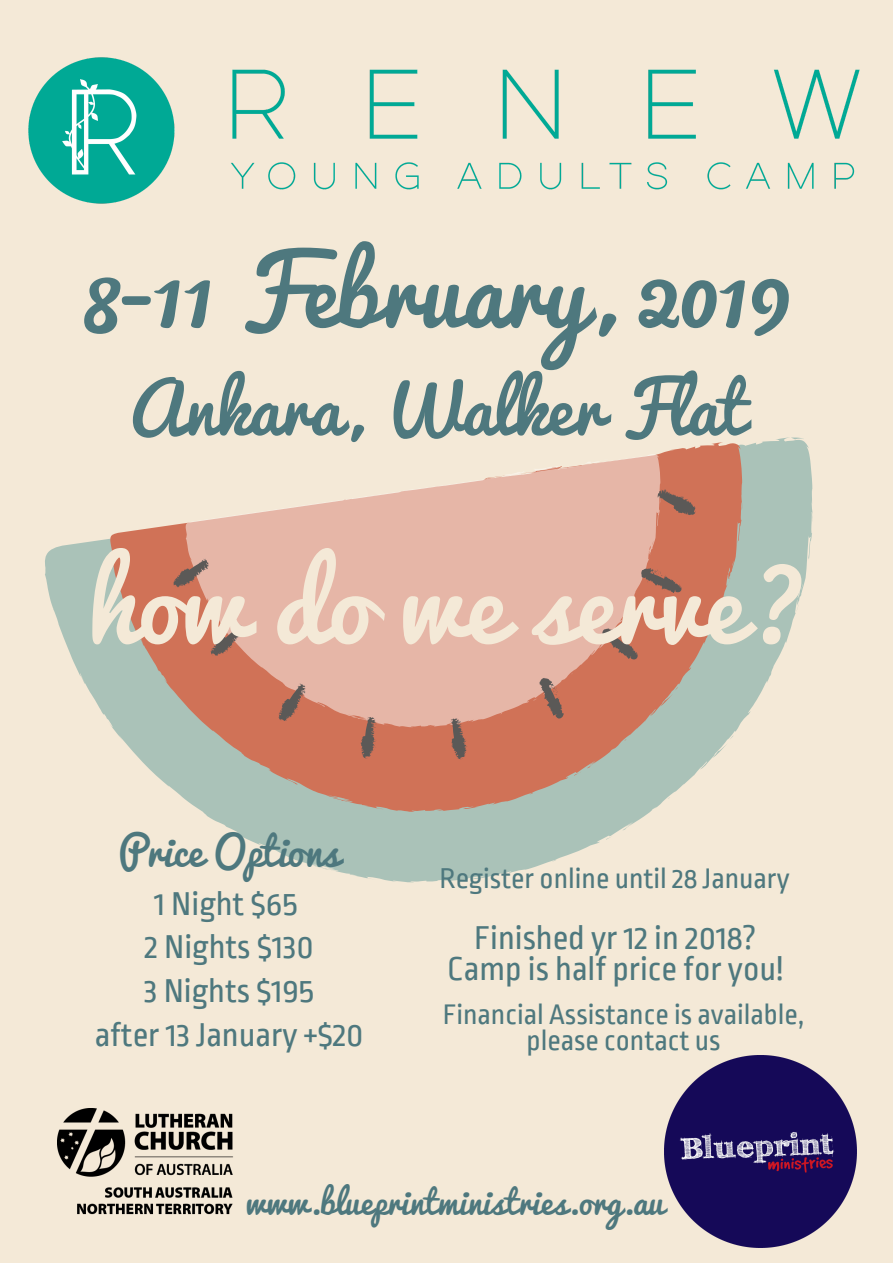
<style>
.page{position:relative;width:893px;height:1263px;background:#f4e9d7}
.page>*{position:absolute;margin:0;border:0;box-sizing:border-box;transform-origin:0 0}
.t1{font:102.82px "Pacifico";color:#f4e9d7}
.t2{font:92.7px "Pacifico";color:#4e787e}
.t3{font:69.53px "Pacifico";color:#4e787e}
.t4{font:39.75px "Pacifico";color:#4e787e}
.t5{font:34.72px/43.9px "Ropa Sans";color:#4e787e;text-align:center}
.t6{font:33.08px "Pacifico";color:#4e787e}
.t7{font:29.78px/25.9px "Ropa Sans";color:#4e787e;text-align:center}
</style>
<div class="page">
<svg style="left:45px;top:437px;width:768px;height:446px"></svg>
<svg style="left:796px;top:604px;width:3px;height:7px"></svg>
<svg style="left:552px;top:859px;width:6px;height:3px"></svg>
<svg style="left:108px;top:440px;width:678px;height:414px"></svg>
<svg style="left:728px;top:578px;width:3px;height:5px"></svg>
<svg style="left:183px;top:450px;width:510px;height:35px"></svg>
<svg style="left:521px;top:471px;width:3px;height:4px"></svg>
<svg style="left:170px;top:485px;width:556px;height:311px;fill:#e6b6a7"></svg>
<img style="left:57px;top:1109px;width:176px;height:106px">
<img style="left:28px;top:57px;width:832px;height:147px">
<img style="left:664px;top:1055px;width:193px;height:193px">
<h2 class="t2" style="left:83px;top:242px;width:710px">8-11 February, 2019</h2>
<h3 class="t3" style="left:129px;top:371px;width:619px">Ankara, Walker Flat</h3>
<h1 class="t1" style="left:86px;top:549px;width:723px">how do we serve?</h1>
<p class="t4" style="left:119px;top:830px;width:223px">Price Options</p>
<p class="t5" style="left:95px;top:882px;width:270px">1 Night $65<br>2 Nights $130<br>3 Nights $195<br>after 13 January +$20</p>
<p class="t7" style="left:440px;top:866px;width:352px">Register online until 28 January</p>
<p class="t5" style="left:447px;top:922px;width:338px;line-height:31.5px">Finished yr 12 in 2018?<br>Camp is half price for you!</p>
<p class="t7" style="left:443px;top:1002px;width:363px">Financial Assistance is available, please contact us</p>
<p class="t6" style="left:246px;top:1184px;width:419px">www.blueprintministries.org.au</p>
</div>
